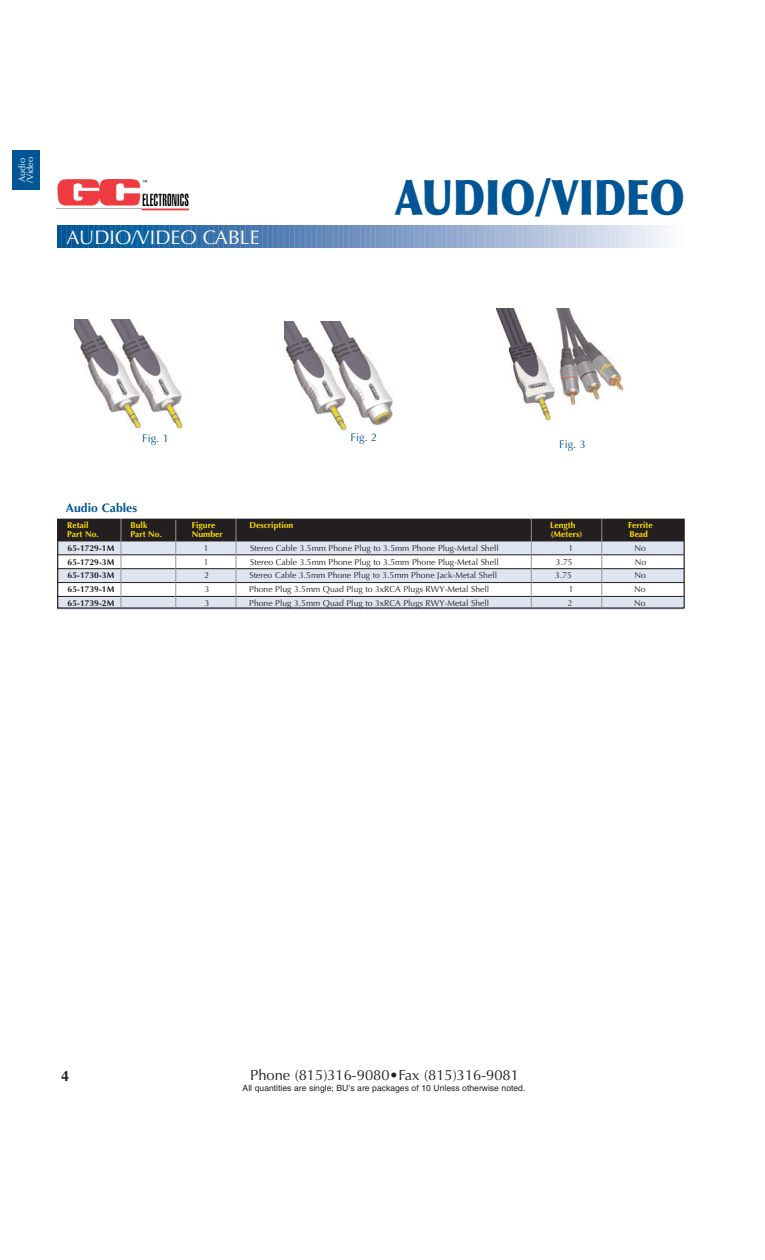
<style>
.page{position:relative;width:765px;height:1260px;background:#fff}
.page>*{position:absolute;margin:0;border:0;box-sizing:border-box;transform-origin:0 0}
.t1{font:900 49px "Optima";color:#005595;scale:.8 1}
.t2{font:19.62px "Optima";color:#fff}
.t3{font:14.75px "Optima";color:#231f20}
.t4{font:700 14.75px "Optima";color:#231f20}
.t5{font:700 12.25px "Optima";color:#005595}
.t6{font:11px "Optima";color:#005595}
.t7{font:9.12px/8.2px "Optima";color:#fff}
.t8{font:8.62px "Optima";color:#231f20}
.t9{font:700 8.62px "Optima";color:#ffdc01}
.t10{font:8.62px "Helvetica";color:#231f20}
.t11{font:700 8.62px "Optima";color:#231f20}
</style>
<div class="page">
<img style="left:57px;top:179px;width:131px;height:32px">
<div style="left:12px;top:151px;width:28px;height:39px;background:#005595"></div>
<svg style="left:58px;top:226px;width:610px;height:22px;background:#7299c3"></svg>
<div style="left:57px;top:519px;width:627px;height:22px;background:#231f20"></div>
<div style="left:58px;top:541px;width:626px;height:14px;background:#dee4f0"></div>
<div style="left:58px;top:569px;width:626px;height:13px;background:#dee4f0"></div>
<div style="left:57px;top:597px;width:626px;height:13px;background:#dee4f0"></div>
<hr style="left:57px;top:541px;width:627px;height:1px;background:#231f20">
<hr style="left:57px;top:555px;width:627px;height:1px;background:#231f20">
<hr style="left:57px;top:568px;width:627px;height:1px;background:#231f20">
<hr style="left:57px;top:582px;width:627px;height:1px;background:#231f20">
<hr style="left:57px;top:596px;width:627px;height:1px;background:#231f20">
<div style="left:57px;top:519px;width:628px;height:90px;border:1px solid #231f20"></div>
<hr style="left:121px;top:519px;width:1px;height:89px;background:#939598">
<hr style="left:175px;top:520px;width:1px;height:88px;background:#939598">
<hr style="left:236px;top:519px;width:1px;height:88px;background:#939598">
<hr style="left:601px;top:518px;width:1px;height:90px;background:#939598">
<hr style="left:531px;top:518px;width:1px;height:89px;background:#939598">
<img style="left:74px;top:319px;width:110px;height:109px">
<img style="left:285px;top:321px;width:108px;height:109px">
<img style="left:497px;top:309px;width:127px;height:112px">
<p class="t7" style="left:19px;top:183px;width:28px;rotate:-90deg">Audio /Video</p>
<h2 class="t2" style="left:67px;top:229px;width:194px">AUDIO/VIDEO CABLE</h2>
<h1 class="t1" style="left:395px;top:178px;width:364px">AUDIO/VIDEO</h1>
<p class="t6" style="left:142px;top:433px;width:28px">Fig. 1</p>
<p class="t6" style="left:351px;top:433px;width:28px">Fig. 2</p>
<h3 class="t5" style="left:66px;top:503px;width:73px">Audio Cables</h3>
<p class="t6" style="left:559px;top:439px;width:28px">Fig. 3</p>
<p class="t9" style="left:67px;top:522px;width:23px">Retail</p>
<p class="t9" style="left:131px;top:522px;width:18px">Bulk</p>
<p class="t9" style="left:192px;top:522px;width:25px">Figure</p>
<p class="t9" style="left:249px;top:522px;width:45px">Description</p>
<p class="t9" style="left:550px;top:522px;width:27px">Length</p>
<p class="t9" style="left:628px;top:522px;width:26px">Ferrite</p>
<p class="t9" style="left:67px;top:530px;width:33px">Part No.</p>
<p class="t9" style="left:130px;top:530px;width:33px">Part No.</p>
<p class="t9" style="left:192px;top:530px;width:32px">Number</p>
<p class="t9" style="left:551px;top:530px;width:33px">(Meters)</p>
<p class="t9" style="left:629px;top:530px;width:20px">Bead</p>
<p class="t11" style="left:68px;top:544px;width:48px">65-1729-1M</p>
<p class="t8" style="left:204px;top:544px;width:6px">1</p>
<p class="t8" style="left:250px;top:544px;width:250px">Stereo Cable 3.5mm Phone Plug to 3.5mm Phone Plug-Metal Shell</p>
<p class="t8" style="left:568px;top:544px;width:6px">1</p>
<p class="t8" style="left:634px;top:544px;width:13px">No</p>
<p class="t11" style="left:68px;top:558px;width:48px">65-1729-3M</p>
<p class="t8" style="left:204px;top:558px;width:6px">1</p>
<p class="t8" style="left:250px;top:558px;width:250px">Stereo Cable 3.5mm Phone Plug to 3.5mm Phone Plug-Metal Shell</p>
<p class="t8" style="left:556px;top:558px;width:18px">3.75</p>
<p class="t8" style="left:635px;top:558px;width:13px">No</p>
<p class="t11" style="left:68px;top:572px;width:48px">65-1730-3M</p>
<p class="t8" style="left:204px;top:572px;width:6px">2</p>
<p class="t8" style="left:250px;top:572px;width:249px">Stereo Cable 3.5mm Phone Plug to 3.5mm Phone Jack-Metal Shell</p>
<p class="t8" style="left:555px;top:572px;width:18px">3.75</p>
<p class="t8" style="left:634px;top:572px;width:13px">No</p>
<p class="t11" style="left:68px;top:586px;width:48px">65-1739-1M</p>
<p class="t8" style="left:205px;top:586px;width:6px">3</p>
<p class="t8" style="left:249px;top:586px;width:241px">Phone Plug 3.5mm Quad Plug to 3xRCA Plugs RWY-Metal Shell</p>
<p class="t8" style="left:569px;top:586px;width:6px">1</p>
<p class="t8" style="left:634px;top:586px;width:13px">No</p>
<p class="t11" style="left:68px;top:600px;width:48px">65-1739-2M</p>
<p class="t8" style="left:205px;top:600px;width:6px">3</p>
<p class="t8" style="left:249px;top:600px;width:241px">Phone Plug 3.5mm Quad Plug to 3xRCA Plugs RWY-Metal Shell</p>
<p class="t8" style="left:568px;top:600px;width:6px">2</p>
<p class="t8" style="left:634px;top:600px;width:13px">No</p>
<h3 class="t4" style="left:61px;top:1070px;width:10px">4</h3>
<h3 class="t3" style="left:250px;top:1069px;width:270px">Phone (815)316-9080•Fax (815)316-9081</h3>
<p class="t10" style="left:243px;top:1085px;width:284px">All quantities are single; BU’s are packages of 10 Unless otherwise noted.</p>
</div>
